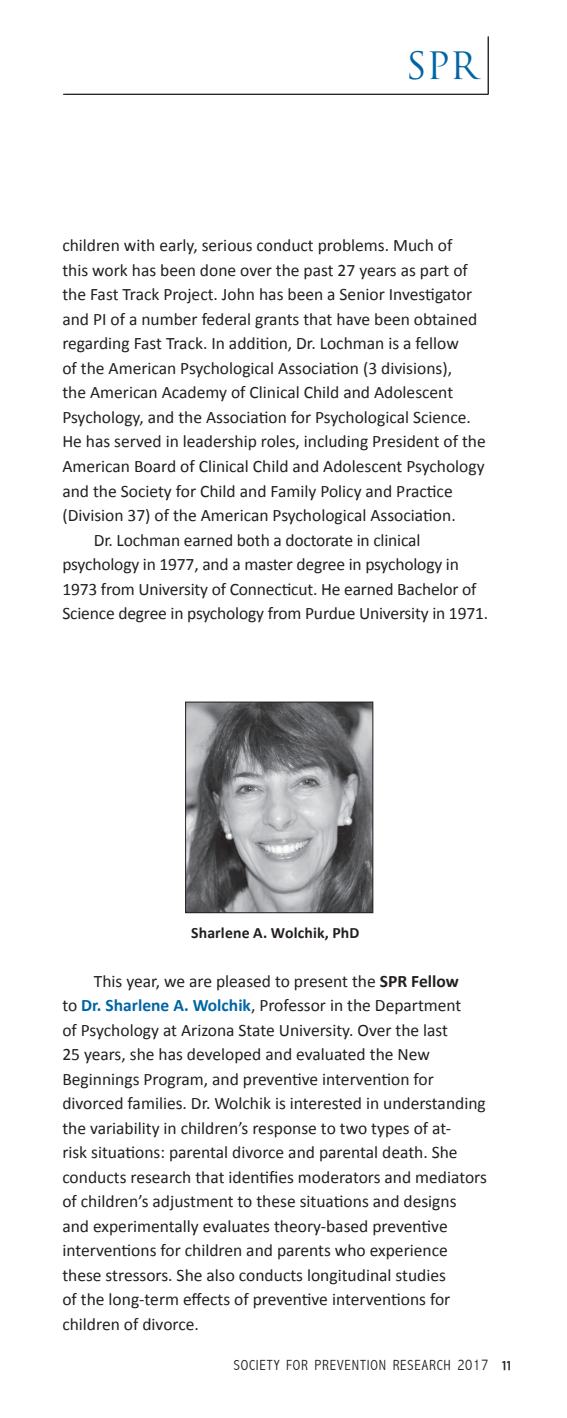
<style>
.page{position:relative;width:567px;height:1418px;background:#fff}
.page>*{position:absolute;margin:0;border:0;box-sizing:border-box;transform-origin:0 0}
.t1{font:36.75px "Trajan Pro";color:#0065a4}
.t2{font:17.5px/24.5px "Calibri";color:#231f20}
.t3{font:700 15.75px "Calibri";letter-spacing:.01em;color:#231f20}
.t4{font:300 condensed 14.7px "Abadi";letter-spacing:.055em;color:#231f20}
.s1{font-weight:700}
.s2{font-weight:700;color:#0065a4}
.s3{font-size:15.75px}
.s4{font-family:"Blair Md ITCTT Medium";font-weight:400;font-stretch:normal;font-size:12.25px}
</style>
<div class="page">
<img style="left:187px;top:703px;width:184px;height:208px">
<div style="left:185px;top:701px;width:188px;height:212px;border:1px solid #231f20"></div>
<hr style="left:63px;top:94px;width:425px;height:1px;background:#231f20">
<hr style="left:488px;top:37px;width:1px;height:57px;background:#231f20">
<h1 class="t1" style="left:406px;top:42px;width:73px">SPR</h1>
<p class="t2" style="left:62px;top:233px;width:392px">children with early, serious conduct problems. Much of</p>
<p class="t2" style="left:62px;top:258px;width:407px">this work has been done over the past 27 years as part of</p>
<p class="t2" style="left:62px;top:282px;width:411px">the Fast Track Project. John has been a Senior Investigator</p>
<p class="t2" style="left:62px;top:307px;width:417px">and PI of a number federal grants that have been obtained</p>
<p class="t2" style="left:62px;top:331px;width:398px">regarding Fast Track. In addition, Dr. Lochman is a fellow</p>
<p class="t2" style="left:62px;top:356px;width:391px">of the American Psychological Association (3 divisions),</p>
<p class="t2" style="left:62px;top:380px;width:392px">the American Academy of Clinical Child and Adolescent</p>
<p class="t2" style="left:62px;top:405px;width:410px">Psychology, and the Association for Psychological Science.</p>
<p class="t2" style="left:62px;top:429px;width:425px">He has served in leadership roles, including President of the</p>
<p class="t2" style="left:62px;top:454px;width:424px">American Board of Clinical Child and Adolescent Psychology</p>
<p class="t2" style="left:62px;top:478px;width:392px">and the Society for Child and Family Policy and Practice</p>
<p class="t2" style="left:62px;top:503px;width:395px">(Division 37) of the American Psychological Association.</p>
<p class="t2" style="left:94px;top:527px;width:328px">Dr. Lochman earned both a doctorate in clinical</p>
<p class="t2" style="left:62px;top:552px;width:398px">psychology in 1977, and a master degree in psychology in</p>
<p class="t2" style="left:62px;top:576px;width:416px">1973 from University of Connecticut. He earned Bachelor of</p>
<p class="t2" style="left:62px;top:601px;width:427px">Science degree in psychology from Purdue University in 1971.</p>
<p class="t3" style="left:191px;top:922px;width:170px">Sharlene A. Wolchik, PhD</p>
<p class="t2" style="left:62px;top:968px;width:426px;text-indent:32px">This year, we are pleased to present the <span class="s1">SPR Fellow<br></span>to <span class="s2">Dr. Sharlene A. Wolchik</span>, Professor in the Department<br>of Psychology at Arizona State University. Over the last<br>25 years, she has developed and evaluated the New Beginnings Program, and preventive intervention for divorced families. Dr. Wolchik is interested in understanding the variability in children’s response to two types of at-<br>risk situations: parental divorce and parental death. She conducts research that identifies moderators and mediators of children’s adjustment to these situations and designs and experimentally evaluates theory-based preventive interventions for children and parents who experience these stressors. She also conducts longitudinal studies<br>of the long-term effects of preventive interventions for children of divorce.</p>
<p class="t4" style="left:234px;top:1356px;width:279px">SOCIETY FOR PREVENTION RESEARCH <span class="s3">2017</span> <span class="s4">11</span></p>
</div>
